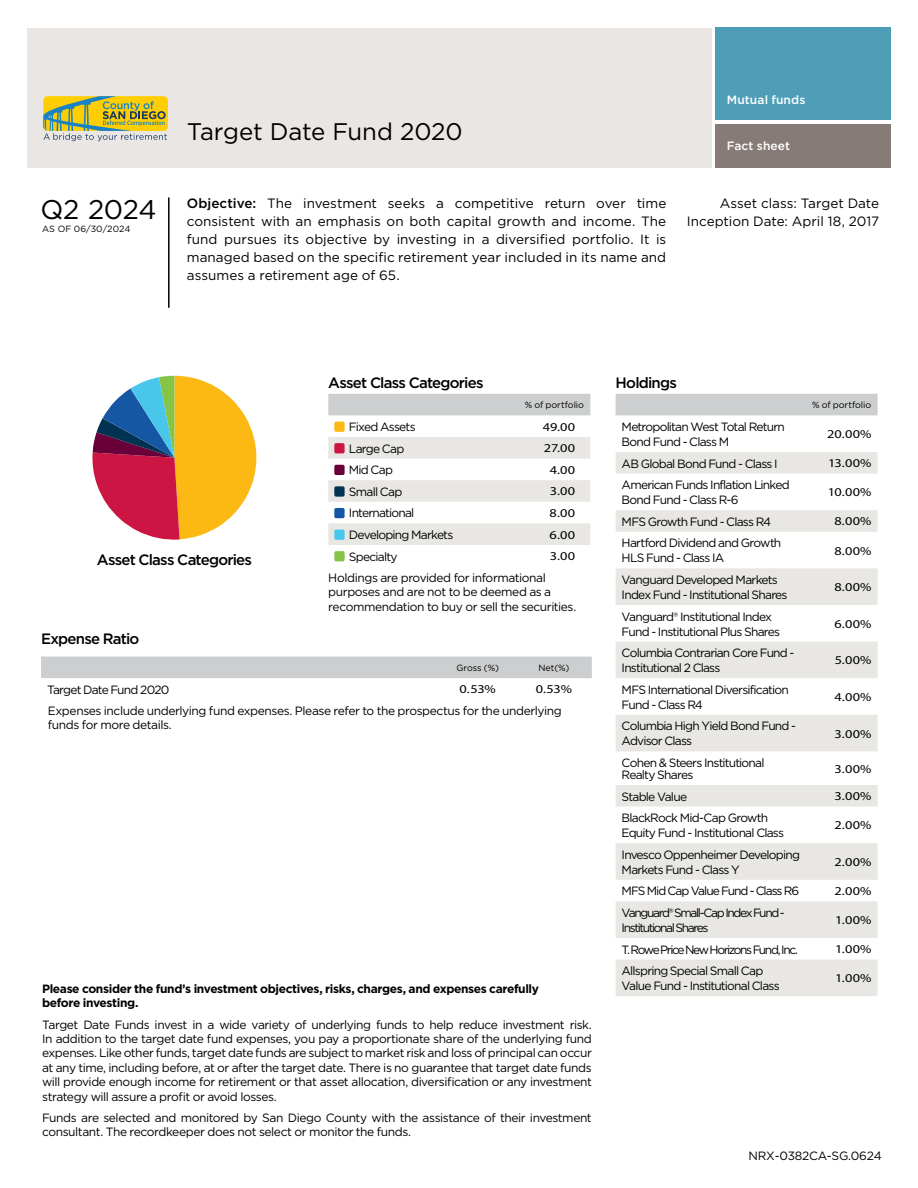
<style>
.page{position:relative;width:918px;height:1188px;background:#fff}
.page>*{position:absolute;margin:0;border:0;box-sizing:border-box;transform-origin:0 0}
.t1{font:27px "Gotham";letter-spacing:-.015em;color:#000}
.Fund_name_-_h1{font:24px "Gotham";letter-spacing:-.01em;color:#000}
.Subheads_-_h2{font:500 15px "Gotham";letter-spacing:-.05em;color:#000}
.Objective_-_p{font:13.5px/18px "Gotham";color:#000;text-align:justify}
.chart_fine_print_-_p{font:12px/14.4px "Gotham";letter-spacing:-.035em;color:#000}
.Top_Holdings_table{font:12px/15px "Gotham";letter-spacing:-.065em;color:#000}
.table_number_-_p{font:12px "Myriad Pro";letter-spacing:.025em;color:#000;scale:1.19 1}
.chart_fine_print_-_p-2{font:700 12px/14.4px "Gotham";letter-spacing:-.03em;color:#000}
.Top_Holdings_table-2{font:12px/15px "Gotham";letter-spacing:-.115em;color:#000}
.Top_Holdings_table-3{font:12px "Gotham";letter-spacing:-.12em;color:#000}
.Top_Holdings_table-4{font:12px "Gotham";letter-spacing:-.085em;color:#000}
.Class_-_p{font:500 12px "Gotham";letter-spacing:.01em;color:#fff}
.Table_column_header{font:9px "Gotham";color:#000}
.s1{font-weight:500}
</style>
<div class="page">
<div style="left:716px;top:125px;width:175px;height:43px;background:#877b77"></div>
<div style="left:716px;top:27px;width:175px;height:93px;background:#4e9eb8"></div>
<div style="left:27px;top:28px;width:685px;height:140px;background:#eae6e3"></div>
<svg style="left:43px;top:96px;width:124px;height:45px"></svg>
<hr style="left:168px;top:197px;width:2px;height:111px;background:#000">
<svg style="left:92px;top:376px;width:164px;height:164px"></svg>
<div style="left:328px;top:394px;width:262px;height:21px;background:#cccecf"></div>
<svg style="left:328px;top:422px;width:262px;height:123px"></svg>
<svg style="left:334px;top:551px;width:11px;height:10px"></svg>
<div style="left:41px;top:657px;width:551px;height:21px;background:#cccecf"></div>
<div style="left:616px;top:394px;width:262px;height:21px;background:#cccecf"></div>
<svg style="left:616px;top:452px;width:262px;height:544px"></svg>
<div style="left:616px;top:510px;width:262px;height:22px;background:#e8e7e4"></div>
<h1 class="t1" style="left:41px;top:192px;width:117px">Q2 2024</h1>
<p class="Table_column_header" style="left:42px;top:223px;width:90px">AS OF 06/30/2024</p>
<h1 class="Fund_name_-_h1" style="left:187px;top:116px;width:277px">Target Date Fund 2020</h1>
<p class="Class_-_p" style="left:727px;top:92px;width:80px">Mutual funds</p>
<p class="Class_-_p" style="left:727px;top:138px;width:65px">Fact sheet</p>
<p class="Objective_-_p" style="left:187px;top:194px;width:481px"><span class="s1">Objective:</span> The investment seeks a competitive return over time consistent with an emphasis on both capital growth and income. The fund pursues its objective by investing in a diversified portfolio. It is managed based on the specific retirement year included in its name and assumes a retirement age of 65.</p>
<p class="Objective_-_p" style="left:687px;top:194px;width:194px;text-align:right">Asset class: Target Date<br>Inception Date: April 18, 2017</p>
<h2 class="Subheads_-_h2" style="left:328px;top:373px;width:157px">Asset Class Categories</h2>
<p class="Table_column_header" style="left:525px;top:399px;width:61px">% of portfolio</p>
<h2 class="Subheads_-_h2" style="left:616px;top:373px;width:63px">Holdings</h2>
<p class="Table_column_header" style="left:812px;top:399px;width:61px">% of portfolio</p>
<p class="Subheads_-_h2" style="left:97px;top:550px;width:157px">Asset Class Categories</p>
<h2 class="Subheads_-_h2" style="left:41px;top:629px;width:100px">Expense Ratio</h2>
<p class="Top_Holdings_table" style="left:349px;top:419px;width:68px">Fixed Assets</p>
<p class="table_number_-_p" style="left:543px;top:420px;width:29px">49.00</p>
<p class="Top_Holdings_table" style="left:349px;top:441px;width:57px">Large Cap</p>
<p class="table_number_-_p" style="left:544px;top:442px;width:28px">27.00</p>
<p class="Top_Holdings_table" style="left:349px;top:462px;width:46px">Mid Cap</p>
<p class="table_number_-_p" style="left:550px;top:463px;width:23px">4.00</p>
<p class="Top_Holdings_table" style="left:349px;top:484px;width:55px">Small Cap</p>
<p class="table_number_-_p" style="left:550px;top:485px;width:23px">3.00</p>
<p class="Top_Holdings_table" style="left:349px;top:505px;width:67px">International</p>
<p class="table_number_-_p" style="left:550px;top:507px;width:23px">8.00</p>
<p class="Top_Holdings_table" style="left:349px;top:527px;width:106px">Developing Markets</p>
<p class="table_number_-_p" style="left:550px;top:528px;width:23px">6.00</p>
<p class="Top_Holdings_table" style="left:349px;top:549px;width:50px">Specialty</p>
<p class="table_number_-_p" style="left:550px;top:550px;width:23px">3.00</p>
<p class="chart_fine_print_-_p" style="left:328px;top:570px;width:250px">Holdings are provided for informational purposes and are not to be deemed as a recommendation to buy or sell the securities.</p>
<p class="Table_column_header" style="left:457px;top:662px;width:44px">Gross (%)</p>
<p class="Table_column_header" style="left:538px;top:662px;width:32px">Net(%)</p>
<p class="Top_Holdings_table" style="left:47px;top:682px;width:124px">Target Date Fund 2020</p>
<p class="table_number_-_p" style="left:460px;top:683px;width:32px">0.53%</p>
<p class="table_number_-_p" style="left:536px;top:683px;width:32px">0.53%</p>
<p class="chart_fine_print_-_p" style="left:48px;top:703px;width:516px">Expenses include underlying fund expenses. Please refer to the prospectus for the underlying funds for more details.</p>
<p class="chart_fine_print_-_p-2" style="left:42px;top:982px;width:498px">Please consider the fund’s investment objectives, risks, charges, and expenses carefully before investing.</p>
<p class="chart_fine_print_-_p" style="left:42px;top:1017px;width:551px;text-align:justify">Target Date Funds invest in a wide variety of underlying funds to help reduce investment risk.<br>In addition to the target date fund expenses, you pay a proportionate share of the underlying fund expenses. Like other funds, target date funds are subject to market risk and loss of principal can occur at any time, including before, at or after the target date. There is no guarantee that target date funds will provide enough income for retirement or that asset allocation, diversification or any investment strategy will assure a profit or avoid losses.</p>
<p class="chart_fine_print_-_p" style="left:42px;top:1110px;width:551px">Funds are selected and monitored by San Diego County with the assistance of their investment consultant. The recordkeeper does not select or monitor the funds.</p>
<p class="Top_Holdings_table" style="left:622px;top:419px;width:165px">Metropolitan West Total Return<br>Bond Fund - Class M</p>
<p class="table_number_-_p" style="left:827px;top:428px;width:39px">20.00%</p>
<p class="Top_Holdings_table" style="left:622px;top:456px;width:158px">AB Global Bond Fund - Class I</p>
<p class="table_number_-_p" style="left:828px;top:457px;width:38px">13.00%</p>
<p class="Top_Holdings_table" style="left:622px;top:477px;width:170px">American Funds Inflation Linked<br>Bond Fund - Class R-6</p>
<p class="table_number_-_p" style="left:828px;top:486px;width:38px">10.00%</p>
<p class="Top_Holdings_table" style="left:622px;top:514px;width:151px">MFS Growth Fund - Class R4</p>
<p class="table_number_-_p" style="left:834px;top:515px;width:33px">8.00%</p>
<p class="Top_Holdings_table" style="left:622px;top:535px;width:161px">Hartford Dividend and Growth<br>HLS Fund - Class IA</p>
<p class="table_number_-_p" style="left:834px;top:544px;width:33px">8.00%</p>
<p class="Top_Holdings_table" style="left:622px;top:572px;width:168px">Vanguard Developed Markets<br>Index Fund - Institutional Shares</p>
<p class="table_number_-_p" style="left:834px;top:581px;width:33px">8.00%</p>
<p class="Top_Holdings_table" style="left:622px;top:609px;width:160px">Vanguard® Institutional Index<br>Fund - Institutional Plus Shares</p>
<p class="table_number_-_p" style="left:834px;top:617px;width:33px">6.00%</p>
<p class="Top_Holdings_table" style="left:622px;top:645px;width:174px">Columbia Contrarian Core Fund -<br>Institutional 2 Class</p>
<p class="table_number_-_p" style="left:835px;top:654px;width:33px">5.00%</p>
<p class="Top_Holdings_table" style="left:622px;top:682px;width:169px">MFS International Diversification<br>Fund - Class R4</p>
<p class="table_number_-_p" style="left:835px;top:690px;width:33px">4.00%</p>
<p class="Top_Holdings_table" style="left:622px;top:718px;width:176px">Columbia High Yield Bond Fund -<br>Advisor Class</p>
<p class="table_number_-_p" style="left:835px;top:727px;width:33px">3.00%</p>
<p class="Top_Holdings_table" style="left:622px;top:756px;width:145px;line-height:12px">Cohen &amp; Steers Institutional<br>Realty Shares</p>
<p class="table_number_-_p" style="left:835px;top:762px;width:33px">3.00%</p>
<p class="Top_Holdings_table" style="left:622px;top:789px;width:67px">Stable Value</p>
<p class="table_number_-_p" style="left:835px;top:790px;width:33px">3.00%</p>
<p class="Top_Holdings_table" style="left:622px;top:810px;width:164px">BlackRock Mid-Cap Growth<br>Equity Fund - Institutional Class</p>
<p class="table_number_-_p" style="left:834px;top:819px;width:33px">2.00%</p>
<p class="Top_Holdings_table" style="left:622px;top:847px;width:180px">Invesco Oppenheimer Developing<br>Markets Fund - Class Y</p>
<p class="table_number_-_p" style="left:834px;top:855px;width:33px">2.00%</p>
<p class="Top_Holdings_table-4" style="left:622px;top:883px;width:179px">MFS Mid Cap Value Fund - Class R6</p>
<p class="table_number_-_p" style="left:834px;top:885px;width:33px">2.00%</p>
<p class="Top_Holdings_table-2" style="left:622px;top:905px;width:165px">Vanguard® Small-Cap Index Fund -<br>InstitutionalShares</p>
<p class="table_number_-_p" style="left:835px;top:914px;width:32px">1.00%</p>
<p class="Top_Holdings_table-3" style="left:622px;top:942px;width:178px">T.Rowe Price New Horizons Fund,Inc.</p>
<p class="table_number_-_p" style="left:835px;top:943px;width:32px">1.00%</p>
<p class="Top_Holdings_table" style="left:622px;top:963px;width:160px">Allspring Special Small Cap<br>Value Fund - Institutional Class</p>
<p class="table_number_-_p" style="left:835px;top:972px;width:32px">1.00%</p>
<p class="chart_fine_print_-_p" style="left:749px;top:1149px;width:135px">NRX-0382CA-SG.0624</p>
</div>
